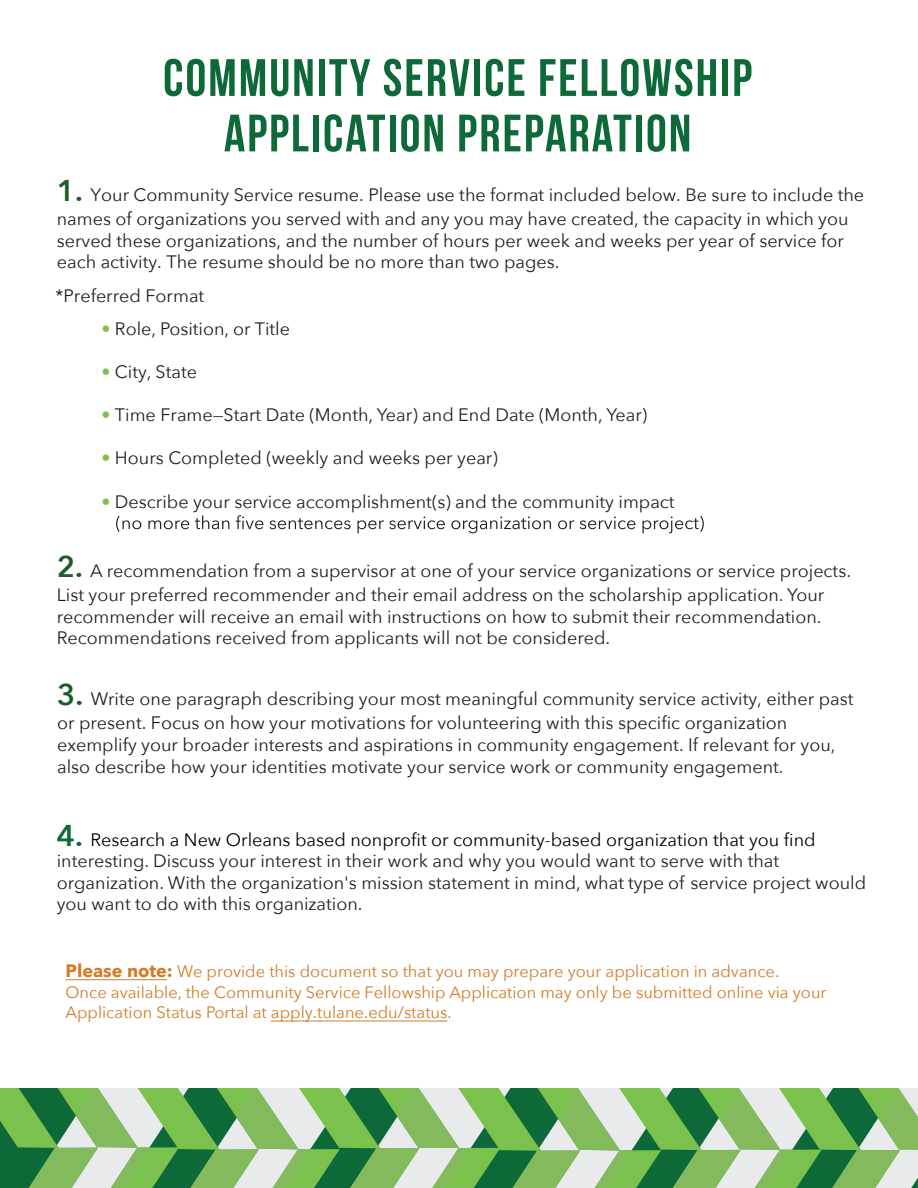
<style>
.page{position:relative;width:918px;height:1188px;background:#fff}
.page>*{position:absolute;margin:0;border:0;box-sizing:border-box;transform-origin:0 0}
.t1{font:700 52.5px/55.5px "Bebas Neue";letter-spacing:.04em;color:#0d6937;text-align:center}
.t2{font:18px/21.6px "Avenir Next";color:#231f20}
.t3{font:18px/24px "Avenir Next";color:#221e1f}
.t4{font:16.5px/20.7px "Avenir Next";color:#d07c28}
.s1{font-weight:600;font-size:30px;color:#1f5b29}
.s2{color:#7ac24c}
.s3{font-weight:600;font-size:30px;color:#0d6937}
.s4{color:#000}
.s5{font-weight:700;font-size:18px}
</style>
<div class="page">
<svg style="left:116px;top:515px;width:588px;height:18px"></svg>
<svg style="left:0;top:1088px;width:918px;height:100px;background:#80b674"></svg>
<hr style="left:65px;top:979px;width:102px;height:1px;background:#d07c28">
<hr style="left:271px;top:1021px;width:177px;height:1px;background:#d07c28">
<h1 class="t1" style="left:163px;top:49px;width:590px">COMMUNITY SERVICE FELLOWSHIP<br>APPLICATION PREPARATION</h1>
<p class="t3" style="left:57px;top:182px;width:809px"><span class="s1">1.</span> Your Community Service resume. Please use the format included below. Be sure to include the names of organizations you served with and any you may have created, the capacity in which you</p>
<p class="t3" style="left:57px;top:229px;width:789px;line-height:21.6px">served these organizations, and the number of hours per week and weeks per year of service for each activity. The resume should be no more than two pages.</p>
<p class="t2" style="left:55px;top:284px;width:150px">*Preferred Format</p>
<p class="t2" style="left:101px;top:317px;width:190px"><span class="s2">•</span> Role, Position, or Title</p>
<p class="t2" style="left:101px;top:360px;width:97px"><span class="s2">•</span> City, State</p>
<p class="t2" style="left:101px;top:403px;width:547px"><span class="s2">•</span> Time Frame—Start Date (Month, Year) and End Date (Month, Year)</p>
<p class="t2" style="left:101px;top:447px;width:398px"><span class="s2">•</span> Hours Completed (weekly and weeks per year)</p>
<p class="t2" style="left:101px;top:490px;width:575px"><span class="s2">•</span> Describe your service accomplishment(s) and the community impact</p>
<p class="t2" style="left:57px;top:558px;width:796px;line-height:24px"><span class="s1">2.</span> A recommendation from a supervisor at one of your service organizations or service projects.<br>List your preferred recommender and their email address on the scholarship application. Your</p>
<p class="t2" style="left:57px;top:605px;width:766px">recommender will receive an email with instructions on how to submit their recommendation.<br>Recommendations received from applicants will not be considered.</p>
<p class="t3" style="left:57px;top:686px;width:798px"><span class="s1">3.</span> Write one paragraph describing your most meaningful community service activity, either past or present. Focus on how your motivations for volunteering with this specific organization</p>
<p class="t3" style="left:57px;top:733px;width:780px;line-height:21.6px">exemplify your broader interests and aspirations in community engagement. If relevant for you, also describe how your identities motivate your service work or community engagement.</p>
<p class="t2" style="left:57px;top:828px;width:811px"><span class="s3">4.</span> <span class="s4">Research a New Orleans based nonprofit or community-based organization that you find </span>interesting. Discuss your interest in their work and why you would want to serve with that organization. With the organization's mission statement in mind, what type of service project would you want to do with this organization.</p>
<p class="t4" style="left:65px;top:960px;width:763px"><span class="s5">Please note:</span> We provide this document so that you may prepare your application in advance.<br>Once available, the Community Service Fellowship Application may only be submitted online via your<br>Application Status Portal at apply.tulane.edu/status.</p>
</div>
